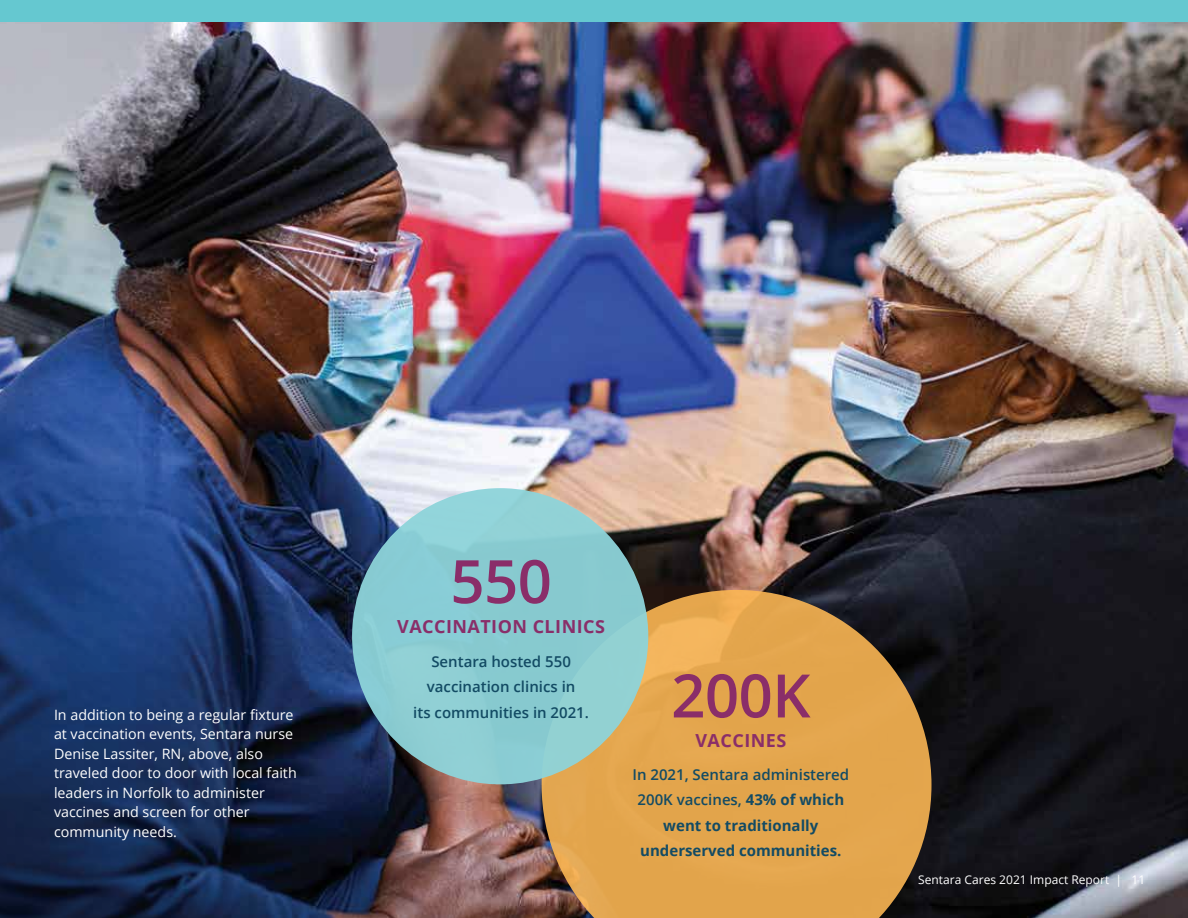
<style>
.page{position:relative;width:1188px;height:918px;background:#fff}
.page>*{position:absolute;margin:0;border:0;box-sizing:border-box;transform-origin:0 0}
.t1{font:600 60px "Open Sans";letter-spacing:-.01em;color:#8a2e69}
.t2{font:700 18px "Open Sans";letter-spacing:.025em;color:#8a2e69}
.t3{font:700 15px/25.5px "Open Sans";color:#134b64;text-align:center}
.t4{font:600 15px/25.5px "Open Sans";color:#134b64;text-align:center}
.t5{font:14.25px/19.5px "Open Sans";color:#fff}
.t6{font:12px "Open Sans";color:#fff}
.s1{font-weight:600}
</style>
<div class="page">
<img style="left:0;top:22px;width:1188px;height:896px">
<img style="left:0;top:256px;width:834px;height:662px">
<svg style="left:542px;top:590px;width:390px;height:328px;background:#cd9548"></svg>
<div style="left:352px;top:488px;width:296px;height:296px;background:#88ccd2;border-radius:50%"></div>
<div style="left:0;top:0;width:1188px;height:22px;background:#65c8d0"></div>
<p class="t5" style="left:54px;top:705px;width:244px">In addition to being a regular fixture at vaccination events, Sentara nurse<br>Denise Lassiter, RN, above, also traveled door to door with local faith leaders in Norfolk to administer vaccines and screen for other community needs.</p>
<h1 class="t1" style="left:450px;top:540px;width:103px">550</h1>
<p class="t2" style="left:397px;top:614px;width:209px">VACCINATION CLINICS</p>
<p class="t4" style="left:413px;top:648px;width:177px">Sentara hosted 550 vaccination clinics in<br>its communities in 2021.</p>
<h1 class="t1" style="left:671px;top:655px;width:141px">200K</h1>
<p class="t2" style="left:695px;top:728px;width:92px">VACCINES</p>
<p class="t3" style="left:632px;top:761px;width:218px"><span class="s1">In 2021, Sentara administered<br>200K vaccines,</span> 43% of which went to traditionally underserved communities.</p>
<p class="t6" style="left:918px;top:872px;width:229px">Sentara Cares 2021 Impact Report | 11</p>
</div>
